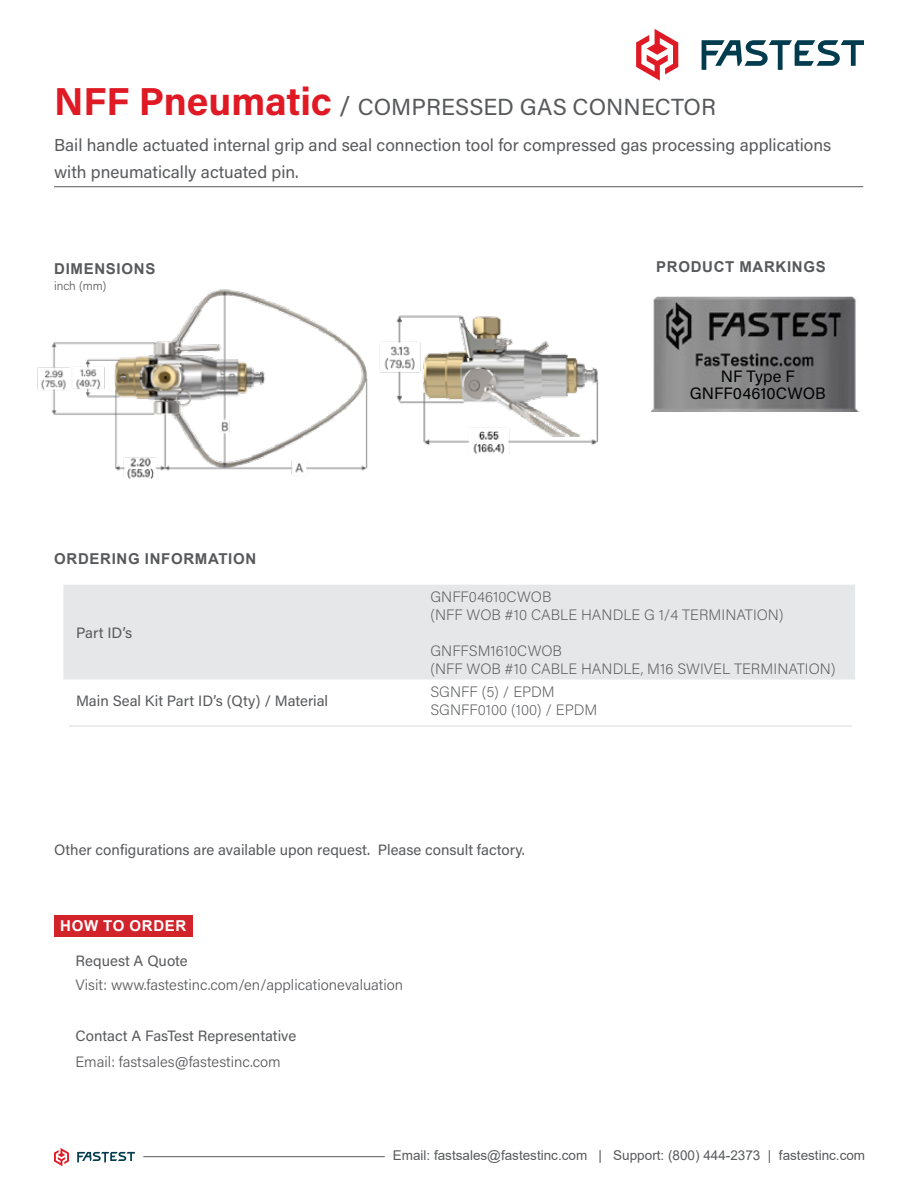
<style>
.page{position:relative;width:918px;height:1188px;background:#fff}
.page>*{position:absolute;margin:0;border:0;box-sizing:border-box;transform-origin:0 0}
.t1{font:23.25px "Acumin Pro";letter-spacing:.005em;color:#58595b}
.t2{font:17.25px/27px "Acumin Pro";color:#58595b}
.t3{font:16.5px/16.5px "Acumin Pro";letter-spacing:.005em;color:#000101;text-align:center}
.t4{font:15px "Acumin Pro";color:#58595b}
.t5{font:200 15px/18px "Acumin Pro";color:#58595b}
.t6{font:300 15px "Acumin Pro";color:#58595b}
.t7{font:700 15px "Arial";letter-spacing:.045em;color:#58595b}
.t8{font:700 15px "Arial";letter-spacing:.045em;color:#fff}
.t9{font:13.5px "Arial";color:#58595b}
.t10{font:300 12px "Acumin Pro";color:#58595b}
.s1{font-weight:700;font-size:39px;color:#df1a25}
.s2{font-size:27px}
</style>
<div class="page">
<hr style="left:143px;top:1156px;width:242px;height:1px;background:#58595b">
<svg style="left:54px;top:1148px;width:15px;height:18px"></svg>
<svg style="left:77px;top:1152px;width:58px;height:10px"></svg>
<svg style="left:636px;top:29px;width:42px;height:52px"></svg>
<svg style="left:702px;top:40px;width:162px;height:30px"></svg>
<hr style="left:54px;top:186px;width:809px;height:1px;background:#58595b">
<div style="left:63px;top:585px;width:792px;height:95px;background:#e6e7e8"></div>
<div style="left:55px;top:915px;width:138px;height:22px;background:#d2232a"></div>
<img style="left:653px;top:297px;width:205px;height:114px">
<img style="left:37px;top:289px;width:331px;height:190px">
<img style="left:379px;top:309px;width:324px;height:145px">
<hr style="left:69px;top:725px;width:783px;height:2px;background:#e7e7e7">
<h1 class="t1" style="left:54px;top:91px;width:664px"><span class="s1">NFF Pneumatic</span> <span class="s2">/</span> COMPRESSED GAS CONNECTOR</h1>
<p class="t2" style="left:54px;top:130px;width:779px">Bail handle actuated internal grip and seal connection tool for compressed gas processing applications with pneumatically actuated pin.</p>
<p class="t7" style="left:54px;top:258px;width:103px">DIMENSIONS</p>
<p class="t10" style="left:54px;top:278px;width:54px">inch (mm)</p>
<p class="t7" style="left:54px;top:549px;width:204px">ORDERING INFORMATION</p>
<p class="t4" style="left:76px;top:622px;width:57px">Part ID’s</p>
<p class="t7" style="left:656px;top:256px;width:171px">PRODUCT MARKINGS</p>
<p class="t3" style="left:690px;top:367px;width:138px">NF Type F<br>GNFF04610CWOB</p>
<p class="t5" style="left:430px;top:587px;width:355px">GNFF04610CWOB<br>(NFF WOB #10 CABLE HANDLE G 1/4 TERMINATION)</p>
<p class="t5" style="left:430px;top:641px;width:407px">GNFFSM1610CWOB<br>(NFF WOB #10 CABLE HANDLE, M16 SWIVEL TERMINATION)</p>
<p class="t4" style="left:76px;top:690px;width:254px">Main Seal Kit Part ID’s (Qty) / Material</p>
<p class="t5" style="left:430px;top:682px;width:169px">SGNFF (5) / EPDM<br>SGNFF0100 (100) / EPDM</p>
<p class="t4" style="left:54px;top:839px;width:472px">Other configurations are available upon request. Please consult factory.</p>
<p class="t8" style="left:60px;top:916px;width:128px">HOW TO ORDER</p>
<p class="t4" style="left:76px;top:951px;width:114px">Request A Quote</p>
<p class="t6" style="left:76px;top:974px;width:329px">Visit: www.fastestinc.com/en/applicationevaluation</p>
<p class="t4" style="left:76px;top:1025px;width:222px">Contact A FasTest Representative</p>
<p class="t6" style="left:76px;top:1051px;width:207px">Email: fastsales@fastestinc.com</p>
<p class="t9" style="left:393px;top:1146px;width:474px">Email: fastsales@fastestinc.com | Support: (800) 444-2373 | fastestinc.com</p>
</div>
